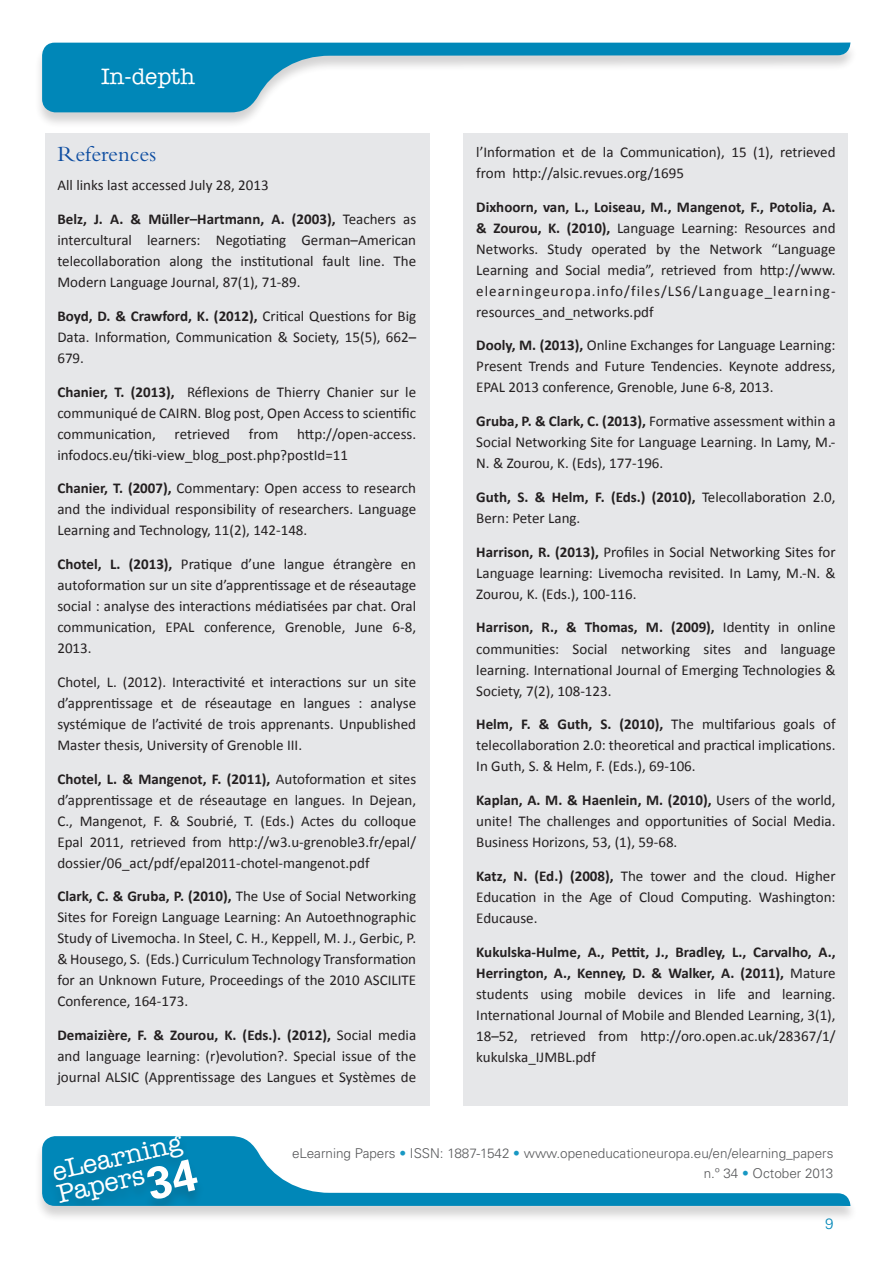
<style>
.page{position:relative;width:893px;height:1263px;background:#fff}
.page>*{position:absolute;margin:0;border:0;box-sizing:border-box;transform-origin:0 0}
.t1{font:500 26.25px/23.1px "American Typewriter Std";color:#fff}
.SUBTÍTOL_1{font:22.5px "Bembo Std";color:#0d4da1}
.t2{font:500 22.5px "American Typewriter Std";color:#fff}
.cos_normal{font:15px/21px "Calibri";color:#231f20;text-align:justify}
.t3{font:300 15px "Univers LT Std";color:#0087b8}
.t4{font:300 13.5px/20.4px "Univers LT Std";color:#57585a;text-align:right}
.s1{font-weight:700}
.s2{font-family:"Univers LT Std";font-weight:700;font-size:45px}
.s3{color:#1898c3}
</style>
<div class="page">
<div style="left:34px;top:43px;width:824px;height:86px;background:#231f20;opacity:.2"></div>
<svg style="left:42px;top:43px;width:808px;height:69px"></svg>
<div style="left:34px;top:1136px;width:824px;height:87px;background:#231f20;opacity:.2"></div>
<svg style="left:42px;top:1136px;width:808px;height:70px"></svg>
<div style="left:46px;top:1136px;width:159px;height:70px;background:#0183b3"></div>
<div style="left:463px;top:133px;width:385px;height:973px;background:#e6e7e9"></div>
<div style="left:45px;top:133px;width:384px;height:973px;background:#e6e7e9"></div>
<h2 class="t2" style="left:101px;top:64px;width:96px">In-depth</h2>
<p class="SUBTÍTOL_1" style="left:57px;top:141px;width:100px">References</p>
<p class="cos_normal" style="left:57px;top:174px;width:213px">All links last accessed July 28, 2013</p>
<p class="cos_normal" style="left:57px;top:208px;width:360px"><span class="s1">Belz, J. A. &amp; Müller–Hartmann, A. (2003),</span> Teachers as intercultural learners: Negotiating German–American telecollaboration along the institutional fault line. The Modern Language Journal, 87(1), 71-89.</p>
<p class="cos_normal" style="left:57px;top:305px;width:360px"><span class="s1">Boyd, D. &amp; Crawford, K. (2012),</span> Critical Questions for Big Data. Information, Communication &amp; Society, 15(5), 662– 679.</p>
<p class="cos_normal" style="left:57px;top:380px;width:360px"><span class="s1">Chanier, T. (2013),</span> Réflexions de Thierry Chanier sur le communiqué de CAIRN. Blog post, Open Access to scientific communication,</p>
<p class="cos_normal" style="left:57px;top:422px;width:360px;text-indent:240px">http://open-access. infodocs.eu/tiki-view_blog_post.php?postId=11</p>
<p class="cos_normal" style="left:57px;top:477px;width:360px"><span class="s1">Chanier, T. (2007),</span> Commentary: Open access to research and the individual responsibility of researchers. Language Learning and Technology, 11(2), 142-148.</p>
<p class="cos_normal" style="left:57px;top:553px;width:360px"><span class="s1">Chotel, L. (2013),</span> Pratique d’une langue étrangère en autoformation sur un site d’apprentissage et de réseautage social : analyse des interactions médiatisées par chat. Oral communication, EPAL conference, Grenoble, June 6-8, 2013.</p>
<p class="cos_normal" style="left:57px;top:671px;width:360px">Chotel, L. (2012). Interactivité et interactions sur un site d’apprentissage et de réseautage en langues : analyse systémique de l’activité de trois apprenants. Unpublished Master thesis, University of Grenoble III.</p>
<p class="cos_normal" style="left:57px;top:767px;width:360px"><span class="s1">Chotel, L. &amp; Mangenot, F. (2011),</span> Autoformation et sites d’apprentissage et de réseautage en langues. In Dejean, C., Mangenot, F. &amp; Soubrié, T. (Eds.) Actes du colloque Epal 2011, retrieved from http://w3.u-grenoble3.fr/epal/ dossier/06_act/pdf/epal2011-chotel-mangenot.pdf</p>
<p class="cos_normal" style="left:57px;top:885px;width:360px"><span class="s1">Clark, C. &amp; Gruba, P. (2010),</span> The Use of Social Networking Sites for Foreign Language Learning: An Autoethnographic Study of Livemocha. In Steel, C. H., Keppell, M. J., Gerbic, P. &amp; Housego, S. (Eds.) Curriculum Technology Transformation for an Unknown Future, Proceedings of the 2010 ASCILITE Conference, 164-173.</p>
<p class="cos_normal" style="left:57px;top:1024px;width:360px"><span class="s1">Demaizière, F. &amp; Zourou, K. (Eds.). (2012),</span> Social media and language learning: (r)evolution?. Special issue of the journal ALSIC (Apprentissage des Langues et Systèmes de</p>
<p class="cos_normal" style="left:175px;top:422px;width:57px">retrieved</p>
<p class="cos_normal" style="left:249px;top:422px;width:31px">from</p>
<p class="cos_normal" style="left:476px;top:141px;width:361px">l’Information et de la Communication), 15 (1), retrieved from http://alsic.revues.org/1695</p>
<p class="cos_normal" style="left:476px;top:195px;width:361px"><span class="s1">Dixhoorn, van, L., Loiseau, M., Mangenot, F., Potolia, A. &amp; Zourou, K. (2010),</span> Language Learning: Resources and Networks. Study operated by the Network “Language Learning and Social media”, retrieved from http://www. elearningeuropa.info/files/LS6/Language_learning&shy;resources_and_networks.pdf</p>
<p class="cos_normal" style="left:476px;top:334px;width:361px"><span class="s1">Dooly, M. (2013),</span> Online Exchanges for Language Learning:<br>Present Trends and Future Tendencies. Keynote address, EPAL 2013 conference, Grenoble, June 6-8, 2013.</p>
<p class="cos_normal" style="left:476px;top:410px;width:361px"><span class="s1">Gruba, P. &amp; Clark, C. (2013),</span> Formative assessment within a Social Networking Site for Language Learning. In Lamy, M.- N. &amp; Zourou, K. (Eds), 177-196.</p>
<p class="cos_normal" style="left:476px;top:486px;width:361px"><span class="s1">Guth, S. &amp; Helm, F. (Eds.) (2010),</span> Telecollaboration 2.0,<br>Bern: Peter Lang.</p>
<p class="cos_normal" style="left:476px;top:540px;width:361px"><span class="s1">Harrison, R. (2013),</span> Profiles in Social Networking Sites for Language learning: Livemocha revisited. In Lamy, M.-N. &amp; Zourou, K. (Eds.), 100-116.</p>
<p class="cos_normal" style="left:476px;top:616px;width:361px"><span class="s1">Harrison, R., &amp; Thomas, M. (2009),</span> Identity in online communities: Social networking sites and language learning. International Journal of Emerging Technologies &amp; Society, 7(2), 108-123.</p>
<p class="cos_normal" style="left:476px;top:713px;width:361px"><span class="s1">Helm, F. &amp; Guth, S. (2010),</span> The multifarious goals of telecollaboration 2.0: theoretical and practical implications.<br>In Guth, S. &amp; Helm, F. (Eds.), 69-106.</p>
<p class="cos_normal" style="left:476px;top:789px;width:361px"><span class="s1">Kaplan, A. M. &amp; Haenlein, M. (2010),</span> Users of the world, unite! The challenges and opportunities of Social Media.<br>Business Horizons, 53, (1), 59-68.</p>
<p class="cos_normal" style="left:476px;top:864px;width:361px"><span class="s1">Katz, N. (Ed.) (2008),</span> The tower and the cloud. Higher Education in the Age of Cloud Computing. Washington:<br>Educause.</p>
<p class="cos_normal" style="left:476px;top:940px;width:361px"><span class="s1">Kukulska-Hulme, A., Pettit, J., Bradley, L., Carvalho, A., Herrington, A., Kenney, D. &amp; Walker, A. (2011),</span> Mature students using mobile devices in life and learning.<br>International Journal of Mobile and Blended Learning, 3(1), 18–52, retrieved from http://oro.open.ac.uk/28367/1/ kukulska_IJMBL.pdf</p>
<h1 class="t1" style="left:50px;top:1161px;width:141px;rotate:-13deg">eLearning<br>Papers<span class="s2">34</span></h1>
<p class="t4" style="left:292px;top:1143px;width:543px">eLearning Papers <span class="s3">•</span> ISSN: 1887-1542 <span class="s3">•</span> www.openeducationeuropa.eu/en/elearning_papers n.º 34 <span class="s3">•</span> October 2013</p>
<p class="t3" style="left:825px;top:1215px;width:10px">9</p>
</div>
